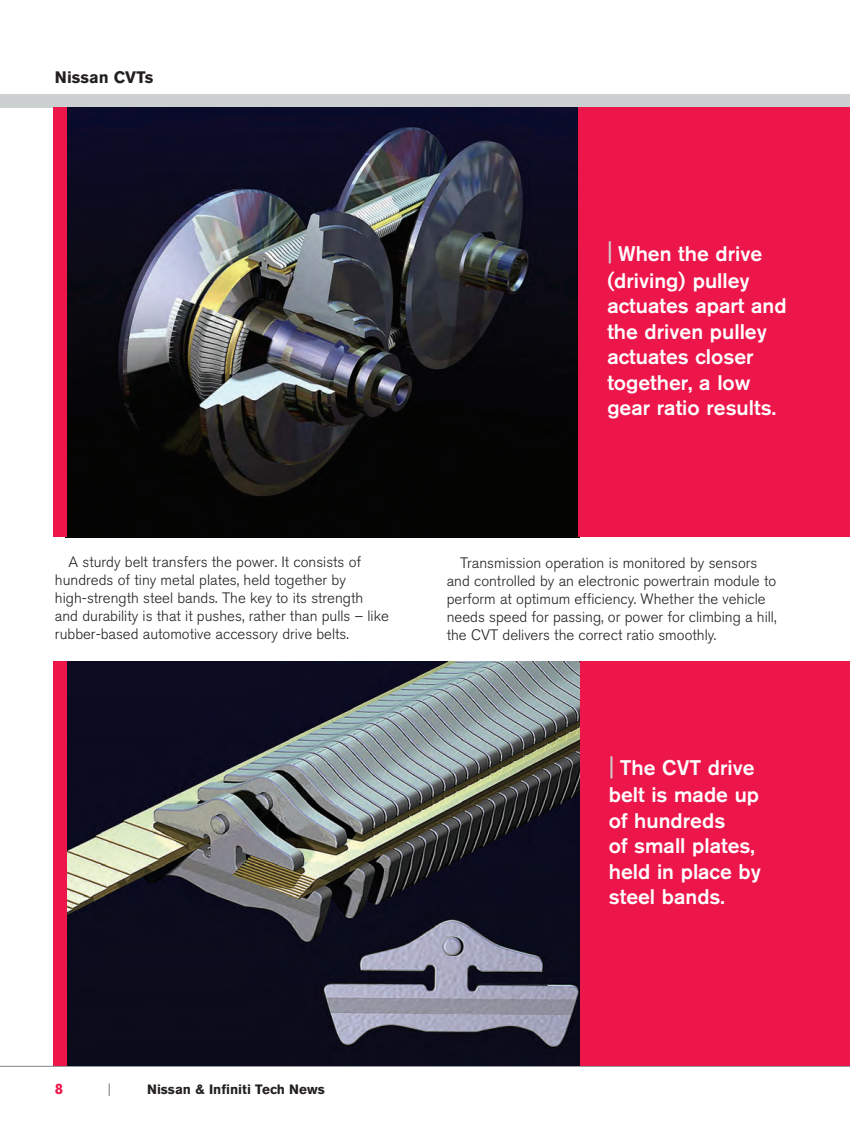
<style>
.page{position:relative;width:850px;height:1134px;background:#fff}
.page>*{position:absolute;margin:0;border:0;box-sizing:border-box;transform-origin:0 0}
.t1{font:500 21px/25.7px "Nissan AG";color:#fff}
.t2{font:700 16.5px "Nissan AG";color:#231f20}
.t3{font:300 15px/18px "Nissan AG";color:#231f20}
.t4{font:700 15px "Nissan AG";color:#ed164b}
.t5{font:700 13.5px "Nissan AG";color:#231f20}
.t6{font:13.5px "Nissan AG";color:#80838a}
.s1{font-weight:400;font-size:24px;color:#cdd0d0}
</style>
<div class="page">
<hr style="left:0;top:1066px;width:849px;height:1px;background:#80838a">
<div style="left:0;top:94px;width:849px;height:13px;background:#cdd0d0"></div>
<img style="left:67px;top:107px;width:511px;height:430px">
<img style="left:67px;top:662px;width:513px;height:404px">
<div style="left:53px;top:107px;width:14px;height:430px;background:#ed164b"></div>
<div style="left:53px;top:662px;width:14px;height:404px;background:#ed164b"></div>
<div style="left:578px;top:107px;width:271px;height:430px;background:#ed164b"></div>
<div style="left:580px;top:662px;width:269px;height:404px;background:#ed164b"></div>
<p class="t2" style="left:55px;top:67px;width:100px">Nissan CVTs</p>
<p class="t3" style="left:55px;top:553px;width:335px;text-indent:14px">A sturdy belt transfers the power. It consists of hundreds of tiny metal plates, held together by high-strength steel bands. The key to its strength and durability is that it pushes, rather than pulls – like rubber-based automotive accessory drive belts.</p>
<h1 class="t1" style="left:607px;top:240px;width:181px"><span class="s1">|</span> When the drive (driving) pulley actuates apart and the driven pulley actuates closer together, a low gear ratio results.</h1>
<p class="t3" style="left:446px;top:554px;width:331px;text-indent:14px">Transmission operation is monitored by sensors and controlled by an electronic powertrain module to perform at optimum efficiency. Whether the vehicle needs speed for passing, or power for climbing a hill, the CVT delivers the correct ratio smoothly.</p>
<h1 class="t1" style="left:608px;top:755px;width:154px"><span class="s1">|</span> The CVT drive belt is made up of hundreds<br>of small plates, held in place by steel bands.</h1>
<p class="t4" style="left:55px;top:1080px;width:10px">8</p>
<p class="t6" style="left:108px;top:1081px;width:5px">|</p>
<p class="t5" style="left:147px;top:1081px;width:179px">Nissan &amp; Infiniti Tech News</p>
</div>
